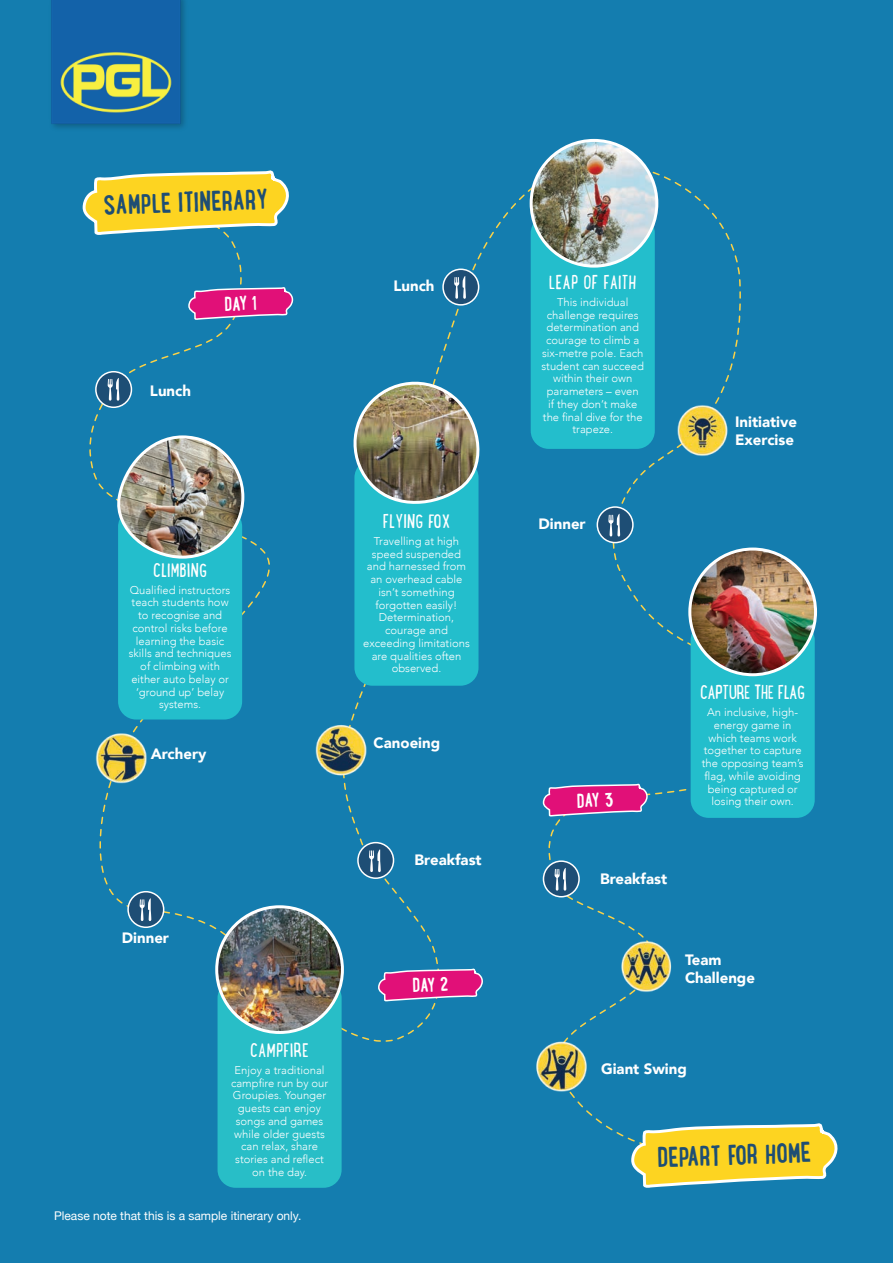
<style>
.page{position:relative;width:893px;height:1263px;background:#147daf}
.page>*{position:absolute;margin:0;border:0;box-sizing:border-box;transform-origin:0 0}
.t1{font:700 24.75px "Lunch Box W01";color:#1e4e74}
.t2{font:21px "Lunch Box";color:#fff}
.t3{font:21px "Lunch Box";letter-spacing:-.03em;color:#fff}
.t4{font:700 17.55px "Lunch Box W01";color:#fff}
.t5{font:900 15px/18px "Avenir";color:#fff}
.t6{font:12px "Helvetica Neue";color:#fff}
.t7{font:300 11.25px/12.8px "Avenir";color:#fff;text-align:center}
</style>
<div class="page">
<svg style="left:99px;top:787px;width:167px;height:197px"></svg>
<svg style="left:358px;top:843px;width:35px;height:35px"></svg>
<div style="left:357px;top:842px;width:37px;height:37px;border:2px solid #fff;border-radius:50%"></div>
<svg style="left:362px;top:845px;width:69px;height:97px"></svg>
<svg style="left:597px;top:507px;width:36px;height:36px"></svg>
<div style="left:597px;top:506px;width:37px;height:37px;border:2px solid #fff;border-radius:50%"></div>
<svg style="left:605px;top:506px;width:23px;height:76px"></svg>
<div style="left:443px;top:269px;width:36px;height:36px;background:#1e4e75;border-radius:50%"></div>
<div style="left:442px;top:269px;width:37px;height:37px;border:2px solid #fff;border-radius:50%"></div>
<svg style="left:454px;top:161px;width:93px;height:138px"></svg>
<div style="left:531px;top:215px;width:124px;height:234px;background:#23becc;border-radius:18px"></div>
<img style="left:531px;top:140px;width:126px;height:126px;border-radius:63px">
<div style="left:530px;top:139px;width:128px;height:129px;border:3px solid #fff;border-radius:50%"></div>
<div style="left:218px;top:980px;width:124px;height:208px;background:#28bec7;border-radius:18px"></div>
<div style="left:691px;top:622px;width:124px;height:196px;background:#23becc;border-radius:18px"></div>
<img style="left:217px;top:907px;width:125px;height:125px;border-radius:63px">
<img style="left:690px;top:549px;width:125px;height:126px;border-radius:63px">
<div style="left:688px;top:547px;width:129px;height:129px;border:3px solid #fff;border-radius:50%"></div>
<img style="left:89px;top:726px;width:65px;height:64px;border-radius:32px">
<img style="left:309px;top:719px;width:65px;height:65px;border-radius:32px">
<img style="left:529px;top:1034px;width:64px;height:64px;border-radius:32px">
<img style="left:613px;top:934px;width:64px;height:64px;border-radius:32px">
<img style="left:671px;top:398px;width:64px;height:64px;border-radius:32px">
<img style="left:51px;top:0;width:134px;height:128px">
<img style="left:278px;top:953px;width:205px;height:97px">
<svg style="left:542px;top:722px;width:270px;height:239px"></svg>
<svg style="left:344px;top:305px;width:136px;height:439px"></svg>
<svg style="left:562px;top:1080px;width:276px;height:107px"></svg>
<svg style="left:82px;top:170px;width:212px;height:566px"></svg>
<h1 class="t1" style="left:103px;top:192px;width:166px;rotate:-2deg">SAMPLE ITINERARY</h1>
<h3 class="t5" style="left:150px;top:383px;width:43px">Lunch</h3>
<h3 class="t4" style="left:224px;top:294px;width:34px;rotate:-2deg">DAY 1</h3>
<h3 class="t5" style="left:393px;top:278px;width:43px">Lunch</h3>
<h2 class="t2" style="left:153px;top:555px;width:56px">CLIMBING</h2>
<p class="t7" style="left:129px;top:583px;width:104px">Qualified instructors teach students how to recognise and control risks before learning the basic skills and techniques of climbing with either auto belay or ‘ground up’ belay systems.</p>
<h3 class="t5" style="left:151px;top:746px;width:57px">Archery</h3>
<h2 class="t2" style="left:383px;top:506px;width:69px">FLYING FOX</h2>
<p class="t7" style="left:363px;top:535px;width:108px">Travelling at high speed suspended and harnessed from an overhead cable isn’t something forgotten easily!<br>Determination, courage and exceeding limitations are qualities often observed.</p>
<h3 class="t5" style="left:374px;top:735px;width:68px">Canoeing</h3>
<h3 class="t5" style="left:122px;top:929px;width:49px">Dinner</h3>
<h2 class="t2" style="left:250px;top:1035px;width:60px">CAMPFIRE</h2>
<p class="t7" style="left:231px;top:1064px;width:99px">Enjoy a traditional campfire run by our<br>Groupies. Younger guests can enjoy songs and games while older guests can relax, share stories and reflect on the day.</p>
<p class="t6" style="left:54px;top:1207px;width:249px">Please note that this is a sample itinerary only.</p>
<h3 class="t5" style="left:414px;top:851px;width:69px">Breakfast</h3>
<h3 class="t4" style="left:412px;top:976px;width:38px;rotate:-2deg">DAY 2</h3>
<h2 class="t2" style="left:549px;top:267px;width:89px">LEAP OF FAITH</h2>
<p class="t7" style="left:541px;top:296px;width:104px">This individual challenge requires determination and courage to climb a six-metre pole. Each student can succeed within their own parameters – even<br>if they don’t make the final dive for the trapeze.</p>
<h3 class="t5" style="left:538px;top:516px;width:49px">Dinner</h3>
<h3 class="t5" style="left:735px;top:414px;width:63px">Initiative<br>Exercise</h3>
<h3 class="t4" style="left:577px;top:791px;width:38px;rotate:-2deg">DAY 3</h3>
<h3 class="t5" style="left:600px;top:871px;width:69px">Breakfast</h3>
<h2 class="t3" style="left:700px;top:678px;width:106px">CAPTURE THE FLAG</h2>
<p class="t7" style="left:702px;top:706px;width:103px">An inclusive, high&shy;energy game in which teams work together to capture the opposing team’s flag, while avoiding being captured or losing their own.</p>
<h3 class="t5" style="left:685px;top:952px;width:72px">Team<br>Challenge</h3>
<h3 class="t5" style="left:601px;top:1060px;width:87px">Giant Swing</h3>
<h1 class="t1" style="left:657px;top:1144px;width:155px;rotate:-2deg">DEPART FOR HOME</h1>
</div>
